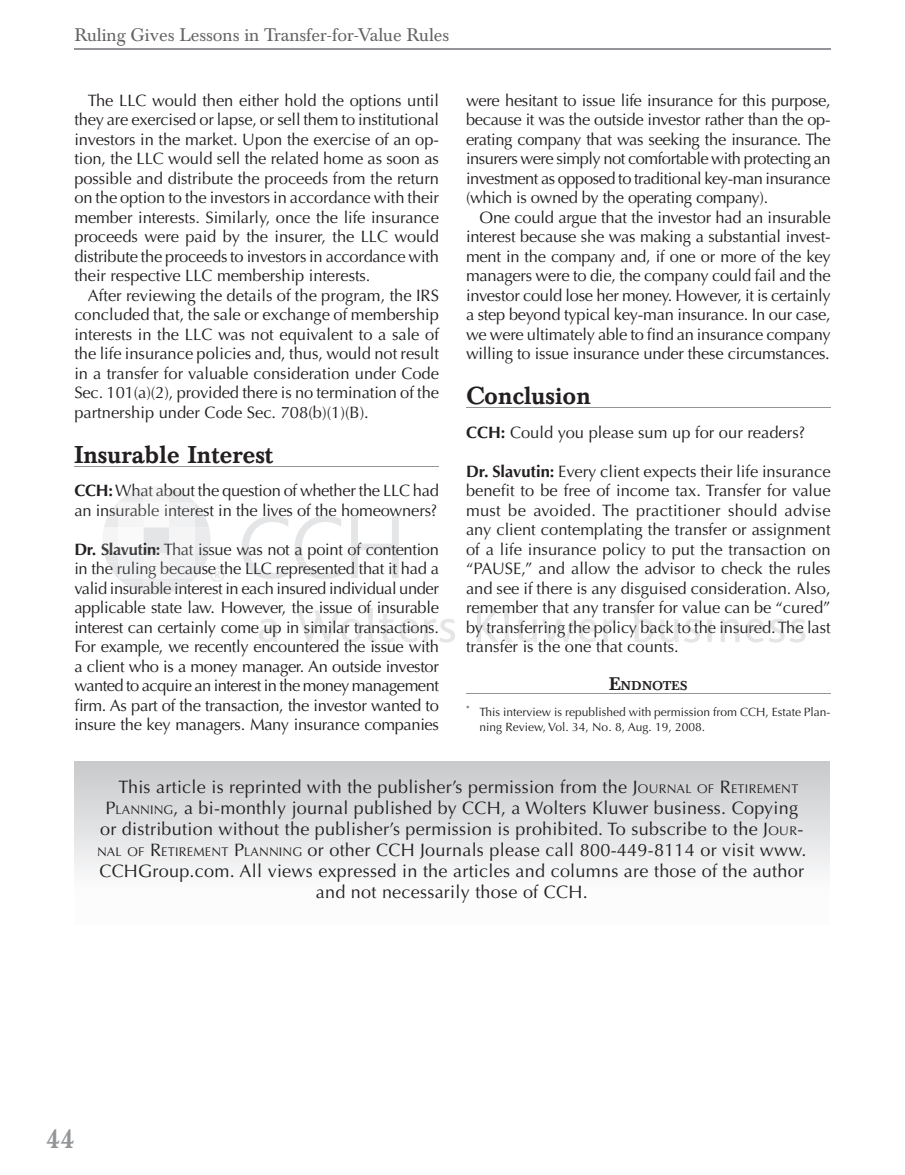
<style>
.page{position:relative;width:905px;height:1175px;background:#fff}
.page>*{position:absolute;margin:0;border:0;box-sizing:border-box;transform-origin:0 0}
.t1{font:500 27px "Baskerville BE";color:#939598}
.t2{font:500 24px "Baskerville BE";color:#231f20}
.t3{font:18px "Optima";letter-spacing:.015em;color:#231f20}
.t4{font:18px "Baskerville BE";color:#636366}
.t5{font:16.5px/19.5px "Optima";letter-spacing:-.015em;color:#231f20;text-align:justify}
.t6{font:16.5px "Optima";letter-spacing:-.01em;color:#2e2b2c}
.t7{font:16.5px "Optima";color:#2f2d2e}
.t8{font:500 12.6px "Baskerville BE";letter-spacing:.02em;color:#231f20}
.t9{font:12px/15px "Optima";color:#231f20}
.s1{font-weight:700}
.s2{color:#2e2b2c}
.s3{font-size:18px}
.s4{color:#353435}
.s5{color:#414243}
.s6{color:#2f2d2e}
.s7{color:#464748}
.s8{color:#3c3c3d}
.s9{font-weight:700;color:#2f2d2e}
.s10{font-weight:700;color:#464748}
.s11{font-weight:700;color:#2e2b2c}
.s12{font-size:12.6px}
</style>
<div class="page">
<hr style="left:74px;top:466px;width:365px;height:1px;background:#939598">
<hr style="left:466px;top:407px;width:364px;height:1px;background:#939598">
<hr style="left:466px;top:693px;width:364px;height:1px;background:#939598">
<hr style="left:74px;top:49px;width:756px;height:1px;background:#939598">
<div style="left:74px;top:761px;width:755px;height:163px;background:linear-gradient(to bottom,#c9cacd,#fff)"></div>
<svg style="left:242px;top:516px;width:99px;height:63px"></svg>
<svg style="left:351px;top:516px;width:48px;height:62px"></svg>
<svg style="left:259px;top:619px;width:18px;height:23px"></svg>
<svg style="left:297px;top:610px;width:65px;height:32px"></svg>
<svg style="left:368px;top:608px;width:87px;height:34px"></svg>
<div style="left:504px;top:608px;width:5px;height:9px;background:#e4e5e7"></div>
<svg style="left:477px;top:610px;width:35px;height:32px"></svg>
<svg style="left:518px;top:619px;width:79px;height:23px"></svg>
<svg style="left:603px;top:619px;width:13px;height:23px"></svg>
<svg style="left:634px;top:608px;width:20px;height:34px"></svg>
<svg style="left:660px;top:619px;width:40px;height:23px"></svg>
<svg style="left:707px;top:637px;width:4px;height:5px"></svg>
<hr style="left:707px;top:620px;width:4px;height:17px;background:#e4e5e7">
<svg style="left:707px;top:609px;width:5px;height:11px"></svg>
<svg style="left:721px;top:619px;width:18px;height:23px"></svg>
<svg style="left:745px;top:619px;width:60px;height:23px"></svg>
<svg style="left:104px;top:488px;width:121px;height:106px"></svg>
<p class="t4" style="left:74px;top:28px;width:376px">Ruling Gives Lessons in Transfer-for-Value Rules</p>
<p class="t5" style="left:466px;top:92px;width:366px">were hesitant to issue life insurance for this purpose, because it was the outside investor rather than the op&shy;erating company that was seeking the insurance. The insurers were simply not comfortable with protecting an investment as opposed to traditional key-man insurance (which is owned by the operating company).</p>
<p class="t5" style="left:466px;top:209px;width:366px;text-indent:14px">One could argue that the investor had an insurable interest because she was making a substantial invest&shy;ment in the company and, if one or more of the key managers were to die, the company could fail and the investor could lose her money. However, it is certainly a step beyond typical key-man insurance. In our case, we were ultimately able to find an insurance company willing to issue insurance under these circumstances.</p>
<h2 class="t2" style="left:466px;top:386px;width:127px">Conclusion</h2>
<p class="t5" style="left:466px;top:424px;width:341px"><span class="s1">CCH:</span> Could you please sum up for our readers?</p>
<p class="t5" style="left:466px;top:463px;width:366px"><span class="s1">Dr. Slavutin:</span> Every client expects their life insurance benefit to be free of income tax. Transfer for value must be avoided. The practitioner should advise any client contemplating the transfer or assignment of a life insurance policy to put the transaction on “PAUSE,” and allow the advisor to check the rules and see if there is any disguised consideration. Also, r<span class="s2">emem</span>ber that any tran er for val e can be “cured” b<span class="s2">y tr</span>a<span class="s2">nsferring the pol</span>ic<span class="s2">y back to the insured. The</span> last transfer s t e one at coun s.</p>
<p class="t8" style="left:609px;top:681px;width:80px"><span class="s3">E</span>NDNOTES</p>
<p class="t9" style="left:479px;top:705px;width:352px;text-indent:-14px"><sup>*</sup> This interview is republished with permission from CCH, Estate Plan&shy;ning Review, Vol. 34, No. 8, Aug. 19, 2008.</p>
<p class="t5" style="left:74px;top:92px;width:366px;text-indent:14px">The LLC would then either hold the options until they are exercised or lapse, or sell them to institutional investors in the market. Upon the exercise of an op&shy;tion, the LLC would sell the related home as soon as possible and distribute the proceeds from the return on the option to the investors in accordance with their member interests. Similarly, once the life insurance proceeds were paid by the insurer, the LLC would distribute the proceeds to investors in accordance with their respective LLC membership interests.</p>
<p class="t5" style="left:74px;top:287px;width:366px;text-indent:14px">After reviewing the details of the program, the IRS concluded that, the sale or exchange of membership interests in the LLC was not equivalent to a sale of the life insurance policies and, thus, would not result in a transfer for valuable consideration under Code Sec. 101(a)(2), provided there is no termination of the partnership under Code Sec. 708(b)(1)(B).</p>
<h2 class="t2" style="left:74px;top:445px;width:200px">Insurable Interest</h2>
<p class="t5" style="left:74px;top:482px;width:366px"><span class="s1">CCH:</span><span class="s4">Wha</span><span class="s5">t ab</span><span class="s6">out</span> the question of whether the LLC had an i<span class="s4">nsu</span><span class="s5">rab</span><span class="s7">le i</span><span class="s8">nter</span><span class="s6">es</span>t in the lives of the homeowners?</p>
<p class="t5" style="left:74px;top:541px;width:366px"><span class="s1">Dr.</span> <span class="s9">Sl</span><span class="s10">avut</span><span class="s11">in:</span> <span class="s5">That</span> <span class="s4">iss</span>ue <span class="s2">wa</span>s not point <span class="s2">of conte</span>ntion in th<span class="s6">e</span> <span class="s8">ruli</span><span class="s5">ng b</span><span class="s8">ecau</span> <span class="s2">e t</span>he <span class="s2">LLC represented that it</span> had a valid i<span class="s6">nsur</span><span class="s4">able</span> <span class="s6">int</span>erest in each insured individual under applicable state law. However, <span class="s2">the issu</span>e o i surable interest can certainly come <span class="s2">up</span> in <span class="s2">similar transactions.<br></span>For example, we recently encoun ered e ssue w h a client who is a money manager. An outside investor wanted to acquire an interest in the money management firm. As part of the transaction, the investor wanted to insure the key managers. Many insurance companies</p>
<p class="t6" style="left:294px;top:542px;width:10px">a</p>
<p class="t7" style="left:202px;top:561px;width:8px">s</p>
<p class="t6" style="left:366px;top:600px;width:6px">f</p>
<p class="t6" style="left:630px;top:600px;width:13px">sf</p>
<p class="t6" style="left:381px;top:600px;width:11px">n</p>
<p class="t6" style="left:702px;top:600px;width:11px">u</p>
<p class="t6" style="left:305px;top:639px;width:6px">t</p>
<p class="t6" style="left:344px;top:639px;width:15px">th</p>
<p class="t6" style="left:421px;top:639px;width:10px">it</p>
<p class="t6" style="left:522px;top:639px;width:6px">i</p>
<p class="t6" style="left:543px;top:639px;width:11px">h</p>
<p class="t6" style="left:596px;top:639px;width:15px">th</p>
<p class="t6" style="left:370px;top:639px;width:6px">i</p>
<p class="t6" style="left:663px;top:639px;width:6px">t</p>
<p class="t3" style="left:119px;top:779px;width:681px">This article is reprinted with the publisher’s permission from the J<span class="s12">OURNAL OF</span> R<span class="s12">ETIREMENT</span></p>
<p class="t3" style="left:105px;top:800px;width:694px">P<span class="s12">LANNING</span>, a bi-monthly journal published by CCH, a Wolters Kluwer business. Copying</p>
<p class="t3" style="left:100px;top:821px;width:704px">or distribution without the publisher’s permission is prohibited. To subscribe to the J<span class="s12">OUR</span>-</p>
<p class="t3" style="left:97px;top:842px;width:711px"><span class="s12">NAL OF</span> R<span class="s12">ETIREMENT</span> P<span class="s12">LANNING</span> or other CCH Journals please call 800-449-8114 or visit www.</p>
<p class="t3" style="left:99px;top:863px;width:706px">CCHGroup.com. All views expressed in the articles and columns are those of the author</p>
<p class="t3" style="left:316px;top:884px;width:273px">and not necessarily those of CCH.</p>
<h1 class="t1" style="left:46px;top:1127px;width:30px">44</h1>
</div>
